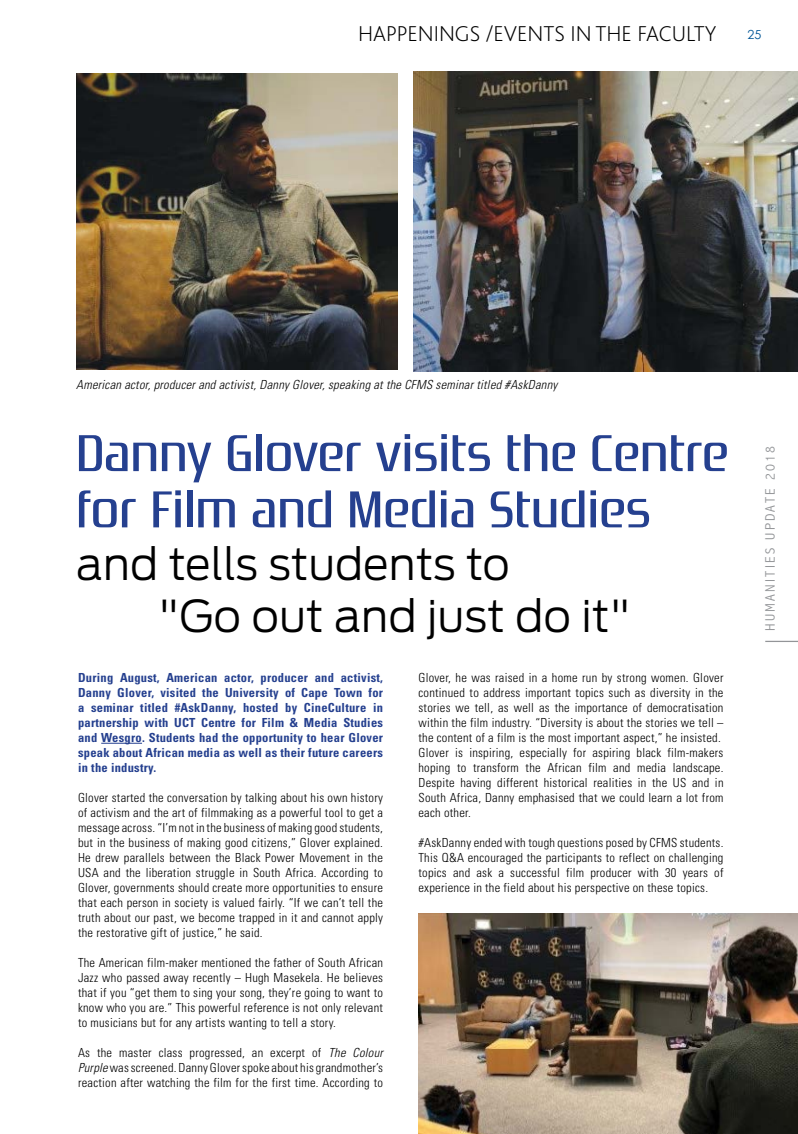
<style>
.page{position:relative;width:798px;height:1134px;background:#fff}
.page>*{position:absolute;margin:0;border:0;box-sizing:border-box;transform-origin:0 0}
.BODY_BOLD_TEXT_2018{font:51.25px "Zrnic Rg";letter-spacing:.01em;color:#25408f;scale:1.05 1}
.BODY_BOLD_TEXT_2018-2{font:300 43.75px "Antenna";color:#000}
.PAGE_INTRO_AT_TOP{font:200 22.5px "Bliss";color:#000}
.t1{font:300 condensed 13.75px "Abadi";letter-spacing:.15em;color:#939598;scale:1.1 1}
.BODY_2016_10pt{font:300 condensed 12.5px/15px "Univers";letter-spacing:.02em;color:#000;text-align:justify}
.BODY_2016_10pt-2{font:700 condensed 12.5px/15px "Univers";letter-spacing:.02em;color:#25408f;text-align:justify}
.BODY_2016_10pt-3{font:italic 300 condensed 12.5px "Univers";letter-spacing:.02em;color:#000}
.t2{font:12.5px "Century Gothic";color:#005696}
.s1{font-style:italic}
</style>
<div class="page">
<hr style="left:101px;top:743px;width:41px;height:1px;background:#25408f">
<img style="left:76px;top:74px;width:321px;height:296px">
<img style="left:413px;top:71px;width:384px;height:301px">
<img style="left:418px;top:913px;width:379px;height:221px">
<hr style="left:765px;top:641px;width:32px;height:1px;background:#939598">
<p class="PAGE_INTRO_AT_TOP" style="left:358px;top:22px;width:359px">HAPPENINGS /EVENTS IN THE FACULTY</p>
<p class="t2" style="left:747px;top:27px;width:15px">25</p>
<p class="BODY_2016_10pt-3" style="left:76px;top:377px;width:482px">American actor, producer and activist, Danny Glover, speaking at the CFMS seminar titled #AskDanny</p>
<p class="BODY_BOLD_TEXT_2018" style="left:76px;top:423px;width:622px">Danny Glover visits the Centre</p>
<p class="BODY_BOLD_TEXT_2018" style="left:76px;top:479px;width:548px">for Film and Media Studies</p>
<p class="BODY_BOLD_TEXT_2018-2" style="left:76px;top:538px;width:435px">and tells students to</p>
<p class="BODY_BOLD_TEXT_2018-2" style="left:158px;top:591px;width:473px">"Go out and just do it"</p>
<p class="BODY_2016_10pt-2" style="left:78px;top:670px;width:306px">During August, American actor, producer and activist, Danny Glover, visited the University of Cape Town for a seminar titled #AskDanny, hosted by CineCulture in partnership with UCT Centre for Film &amp; Media Studies and Wesgro. Students had the opportunity to hear Glover speak about African media as well as their future careers in the industry.</p>
<p class="BODY_2016_10pt" style="left:78px;top:790px;width:306px">Glover started the conversation by talking about his own history of activism and the art of filmmaking as a powerful tool to get a message across. “I’m not in the business of making good students, but in the business of making good citizens,” Glover explained.<br>He drew parallels between the Black Power Movement in the USA and the liberation struggle in South Africa. According to Glover, governments should create more opportunities to ensure that each person in society is valued fairly. “If we can’t tell the truth about our past, we become trapped in it and cannot apply the restorative gift of justice,” he said.</p>
<p class="BODY_2016_10pt" style="left:78px;top:955px;width:306px">The American film-maker mentioned the father of South African Jazz who passed away recently – Hugh Masekela. He believes that if you “get them to sing your song, they’re going to want to know who you are.” This powerful reference is not only relevant to musicians but for any artists wanting to tell a story.</p>
<p class="BODY_2016_10pt" style="left:78px;top:1045px;width:306px">As the master class progressed, an excerpt of <span class="s1">The Colour Purple</span>was screened. Danny Glover spoke about his grandmother’s reaction after watching the film for the first time. According to</p>
<p class="BODY_2016_10pt" style="left:418px;top:670px;width:306px">Glover, he was raised in a home run by strong women. Glover continued to address important topics such as diversity in the stories we tell, as well as the importance of democratisation within the film industry. “Diversity is about the stories we tell – the content of a film is the most important aspect,” he insisted.</p>
<p class="BODY_2016_10pt" style="left:418px;top:745px;width:306px">Glover is inspiring, especially for aspiring black film-makers hoping to transform the African film and media landscape.<br>Despite having different historical realities in the US and in South Africa, Danny emphasised that we could learn a lot from each other.</p>
<p class="BODY_2016_10pt" style="left:418px;top:835px;width:306px">#AskDanny ended with tough questions posed by CFMS students.<br>This Q&amp;A encouraged the participants to reflect on challenging topics and ask a successful film producer with 30 years of experience in the field about his perspective on these topics.</p>
<p class="t1" style="left:761px;top:631px;width:170px;rotate:-90deg">HUMANITIES UPDATE 2018</p>
</div>
